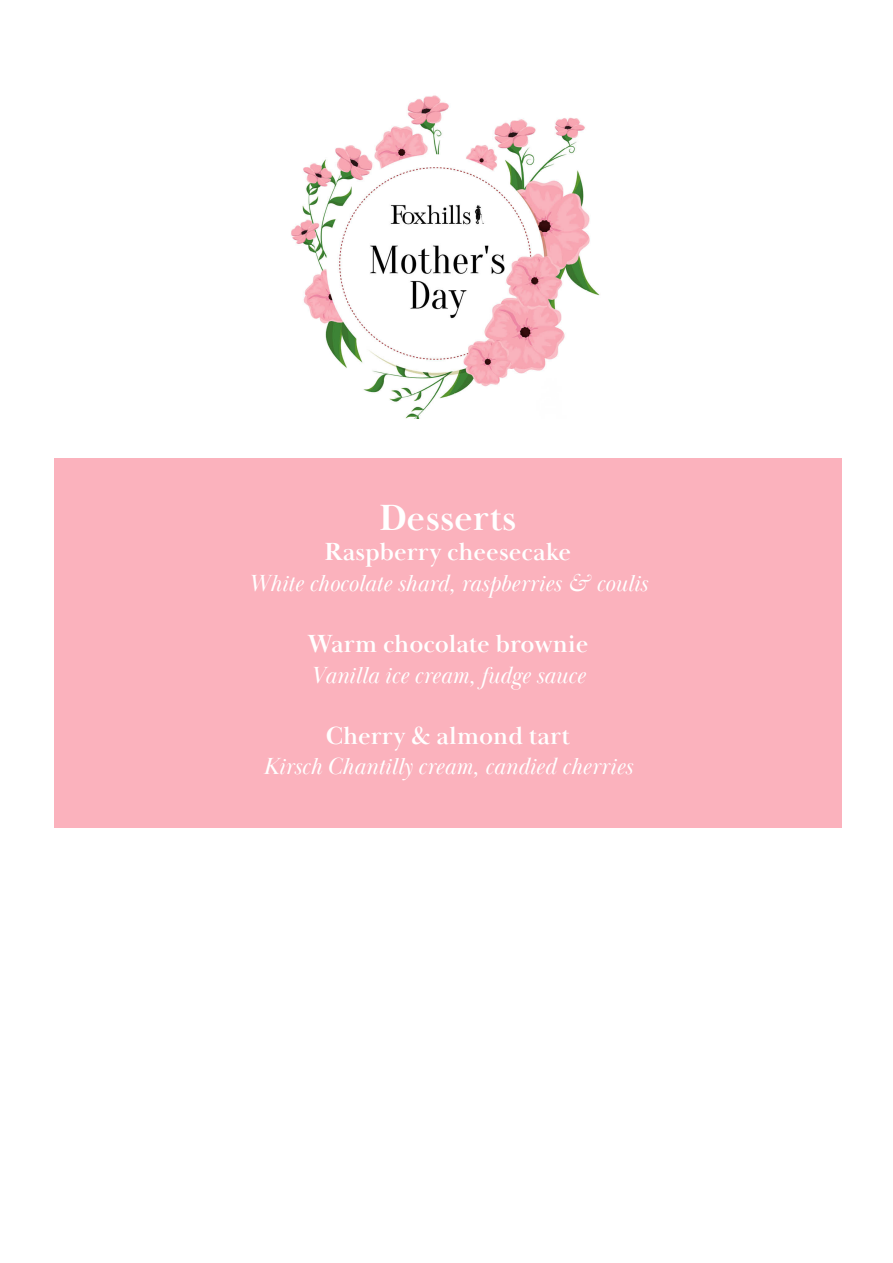
<style>
.page{position:relative;width:893px;height:1263px;background:#fff}
.page>*{position:absolute;margin:0;border:0;box-sizing:border-box;transform-origin:0 0}
.t1{font:700 37.5px "Baskerville Display PT";color:#fff}
.t2{font:700 25.5px "Baskerville Display PT";color:#fff}
.t3{font:italic 24px "Baskerville Display PT";color:#fff}
</style>
<div class="page">
<div style="left:54px;top:458px;width:788px;height:370px;background:#fbb2bd"></div>
<img style="left:291px;top:95px;width:309px;height:324px">
<p class="t1" style="left:379px;top:495px;width:139px">Desserts</p>
<p class="t2" style="left:325px;top:537px;width:248px">Raspberry cheesecake</p>
<p class="t3" style="left:248px;top:569px;width:401px">White chocolate shard, raspberries &amp; coulis</p>
<p class="t2" style="left:307px;top:628px;width:282px">Warm chocolate brownie</p>
<p class="t3" style="left:311px;top:661px;width:276px">Vanilla ice cream, fudge sauce</p>
<p class="t2" style="left:326px;top:720px;width:246px">Cherry &amp; almond tart</p>
<p class="t3" style="left:263px;top:753px;width:371px">Kirsch Chantilly cream, candied cherries</p>
</div>
